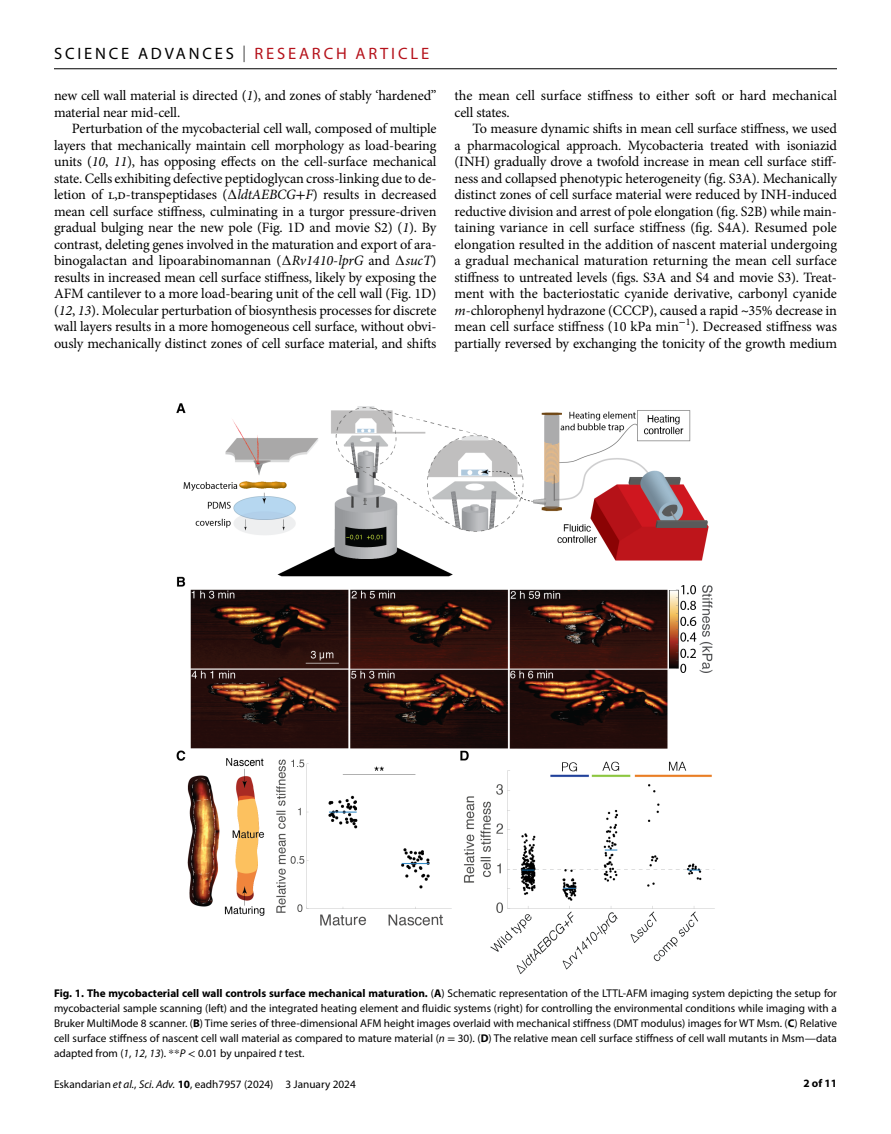
<style>
.page{position:relative;width:891px;height:1134px;background:#fff}
.page>*{position:absolute;margin:0;border:0;box-sizing:border-box;transform-origin:0 0}
.t1{font:16.5px "Myriad Pro";letter-spacing:.17em;color:#000}
.t2{font:16.5px "Myriad Pro";letter-spacing:.17em;color:#b5121b}
.t3{font:14.25px/16.5px "Minion Pro";letter-spacing:-.01em;color:#000}
.t4{font:11.25px/15px "Myriad Pro";color:#000;text-align:justify}
.t5{font:700 11.25px "Myriad Pro";color:#000}
.s1{font-weight:300}
.s2{color:#b5121b}
.s3{font-style:italic}
.s4{font-family:"STIX"}
.s5{font-weight:700}
.s6{font-weight:400}
</style>
<div class="page">
<hr style="left:54px;top:68px;width:783px;height:1px;background:#000">
<img style="left:176px;top:403px;width:539px;height:571px">
<p class="t1" style="left:54px;top:44px;width:224px">Scie nce Adva nces <span class="s1">|</span> <span class="s2">Resear</span></p>
<p class="t2" style="left:324px;top:44px;width:105px">ch Ar ticle</p>
<p class="t3" style="left:54px;top:88px;width:384px">new cell wall material is directed (<span class="s3">1</span>), and zones of stably ‘hardened” material near mid-cell.</p>
<p class="t3" style="left:54px;top:121px;width:384px;text-align:justify;text-indent:18px">Perturbation of the mycobacterial cell wall, composed of multiple layers that mechanically maintain cell morphology as load-bearing units (<span class="s3">10</span>, <span class="s3">11</span>), has opposing effects on the cell-surface mechanical state. Cells exhibiting defective peptidoglycan cross-linking due to de&shy;letion of l,d-transpeptidases (<span class="s4">∆</span><span class="s3">ldtAEBCG</span><span class="s4">+</span><span class="s3">F</span>) results in decreased mean cell surface stiffness, culminating in a turgor pressure-driven gradual bulging near the new pole (Fig. 1D and movie S2) (<span class="s3">1</span>). By contrast, deleting genes involved in the maturation and export of ara&shy;binogalactan and lipoarabinomannan (<span class="s4">∆</span><span class="s3">Rv1410</span>-<span class="s3">lprG</span> and <span class="s4">∆</span><span class="s3">sucT</span>) results in increased mean cell surface stiffness, likely by exposing the AFM cantilever to a more load-bearing unit of the cell wall (Fig. 1D) (<span class="s3">12</span>, <span class="s3">13</span>). Molecular perturbation of biosynthesis processes for discrete wall layers results in a more homogeneous cell surface, without obvi&shy;ously mechanically distinct zones of cell surface material, and shifts</p>
<p class="t3" style="left:455px;top:88px;width:384px">the mean cell surface stiffness to either soft or hard mechanical cell states.</p>
<p class="t3" style="left:454px;top:121px;width:384px;text-align:justify;text-indent:18px">To measure dynamic shifts in mean cell surface stiffness, we used a pharmacological approach. Mycobacteria treated with isoniazid (INH) gradually drove a twofold increase in mean cell surface stiff&shy;ness and collapsed phenotypic heterogeneity (fig. S3A). Mechanically distinct zones of cell surface material were reduced by INH-induced reductive division and arrest of pole elongation (fig. S2B) while main&shy;taining variance in cell surface stiffness (fig. S4A). Resumed pole elongation resulted in the addition of nascent material undergoing a gradual mechanical maturation returning the mean cell surface stiffness to untreated levels (figs. S3A and S4 and movie S3). Treat&shy;ment with the bacteriostatic cyanide derivative, carbonyl cyanide <span class="s3">m</span>-chlorophenyl hydrazone (CCCP), caused a rapid <span class="s4">~</span>35% decrease in mean cell surface stiffness (10 kPa min<sup>−</sup><sup>1</sup>). Decreased stiffness was partially reversed by exchanging the tonicity of the growth medium</p>
<p class="t4" style="left:54px;top:986px;width:785px;text-indent:569px">-AFM imaging system depicting the setup for mycobacterial sample scanning (left) and the integrated heating element and fluidic systems (right) for controlling the environmental conditions while imaging with a Bruker MultiMode 8 scanner. (<span class="s5">B</span>) Time series of three-dimensional AFM height images overlaid with mechanical stiffness (DMT modulus) images for WT Msm. (<span class="s5">C</span>) Relative cell surface stiffness of nascent cell wall material as compared to mature material (<span class="s3">n</span> <span class="s4">=</span> 30). (<span class="s5">D</span>) The relative mean cell surface stiffness of cell wall mutants in Msm—data adapted from (<span class="s3">1</span>, <span class="s3">12</span>, <span class="s3">13</span>). <span class="s4">**</span><span class="s3">P</span> <span class="s4">&lt;</span> 0.01 by unpaired <span class="s3">t</span> test.</p>
<p class="t5" style="left:54px;top:986px;width:555px">Fig. 1. The mycobacterial cell wall controls surface mechanical maturation. <span class="s6">(</span>A<span class="s6">) Schematic representation of the LTTL</span></p>
<p class="t4" style="left:54px;top:1076px;width:303px">Eskandarian <span class="s3">et al.</span>, <span class="s3">Sci. Adv.</span> <span class="s5">10</span>, eadh7957 (2024) 3 January 2024</p>
<p class="t5" style="left:803px;top:1076px;width:35px">2 of 11</p>
</div>
